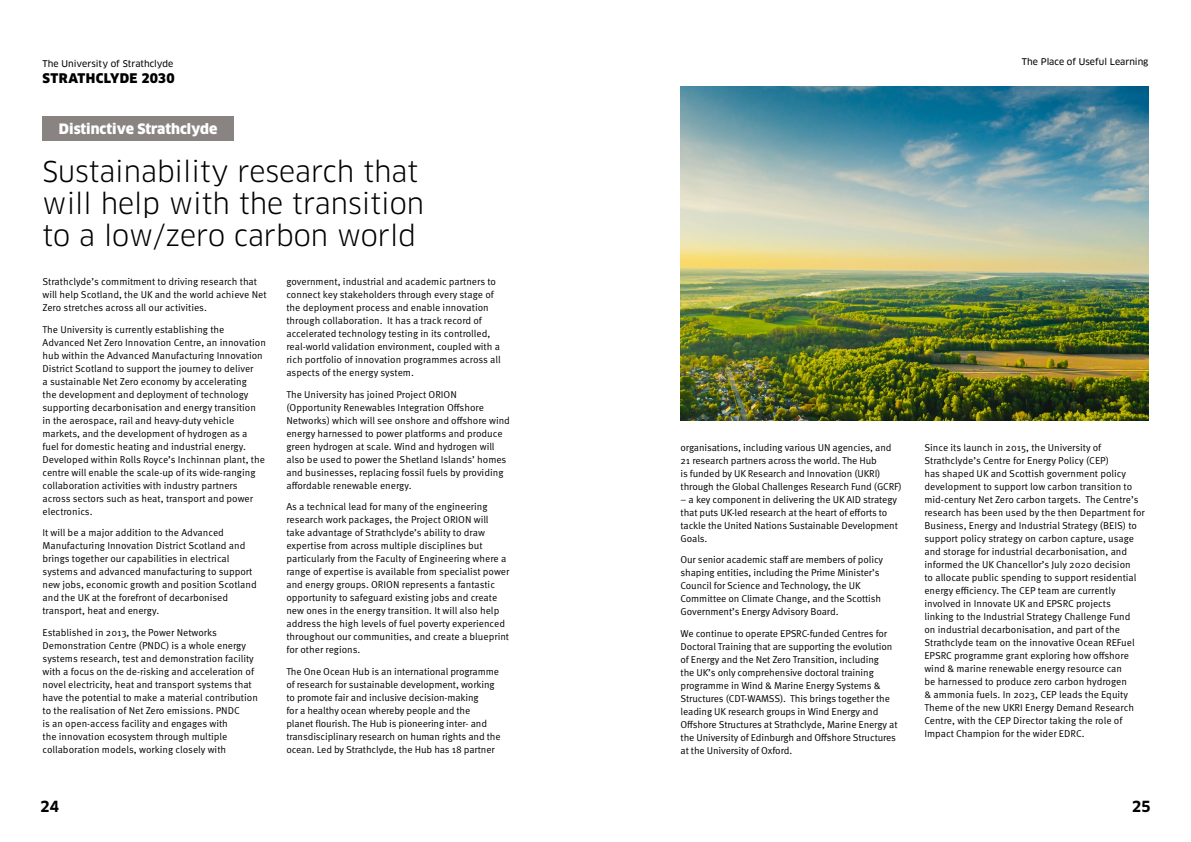
<style>
.page{position:relative;width:1191px;height:842px;background:#fff}
.page>*{position:absolute;margin:0;border:0;box-sizing:border-box;transform-origin:0 0}
.t1{font:28px/32px "Clan OT";color:#000}
.t2{font:700 15px "Clan OT";color:#000}
.t3{font:900 14px "Clan OT";color:#fff}
.t4{font:900 13px "Clan OT";letter-spacing:.025em;color:#000}
.t5{font:10px/13px "Meta OT Norm";letter-spacing:-.005em;color:#000}
.t6{font:9px "Clan OT News";color:#000}
</style>
<div class="page">
<img style="left:680px;top:86px;width:468px;height:335px">
<div style="left:43px;top:116px;width:191px;height:25px;background:#898381"></div>
<p class="t6" style="left:43px;top:58px;width:132px">The University of Strathclyde</p>
<h3 class="t4" style="left:43px;top:70px;width:134px">STRATHCLYDE 2030</h3>
<p class="t3" style="left:59px;top:121px;width:160px">Distinctive Strathclyde</p>
<p class="t1" style="left:43px;top:155px;width:383px">Sustainability research that will help with the transition to a low/zero carbon world</p>
<p class="t5" style="left:43px;top:275px;width:225px">Strathclyde’s commitment to driving research that will help Scotland, the UK and the world achieve Net<br>Zero stretches across all our activities.</p>
<p class="t5" style="left:43px;top:323px;width:225px">The University is currently establishing the Advanced Net Zero Innovation Centre, an innovation hub within the Advanced Manufacturing Innovation District Scotland to support the journey to deliver<br>a sustainable Net Zero economy by accelerating<br>the development and deployment of technology supporting decarbonisation and energy transition in the aerospace, rail and heavy-duty vehicle markets, and the development of hydrogen as a fuel for domestic heating and industrial energy.<br>Developed within Rolls Royce’s Inchinnan plant, the centre will enable the scale-up of its wide-ranging collaboration activities with industry partners across sectors such as heat, transport and power electronics.</p>
<p class="t5" style="left:43px;top:526px;width:216px">It will be a major addition to the Advanced Manufacturing Innovation District Scotland and brings together our capabilities in electrical systems and advanced manufacturing to support new jobs, economic growth and position Scotland and the UK at the forefront of decarbonised transport, heat and energy.</p>
<p class="t5" style="left:43px;top:626px;width:217px">Established in 2013, the Power Networks Demonstration Centre (PNDC) is a whole energy systems research, test and demonstration facility with a focus on the de-risking and acceleration of novel electricity, heat and transport systems that have the potential to make a material contribution to the realisation of Net Zero emissions. PNDC<br>is an open-access facility and engages with<br>the innovation ecosystem through multiple collaboration models, working closely with</p>
<p class="t5" style="left:286px;top:275px;width:216px">government, industrial and academic partners to connect key stakeholders through every stage of the deployment process and enable innovation through collaboration. It has a track record of accelerated technology testing in its controlled, real-world validation environment, coupled with a rich portfolio of innovation programmes across all aspects of the energy system.</p>
<p class="t5" style="left:286px;top:388px;width:225px">The University has joined Project ORION (Opportunity Renewables Integration Offshore Networks) which will see onshore and offshore wind energy harnessed to power platforms and produce green hydrogen at scale. Wind and hydrogen will also be used to power the Shetland Islands’ homes and businesses, replacing fossil fuels by providing affordable renewable energy.</p>
<p class="t5" style="left:286px;top:500px;width:224px">As a technical lead for many of the engineering research work packages, the Project ORION will take advantage of Strathclyde’s ability to draw expertise from across multiple disciplines but particularly from the Faculty of Engineering where a range of expertise is available from specialist power and energy groups. ORION represents a fantastic opportunity to safeguard existing jobs and create new ones in the energy transition. It will also help address the high levels of fuel poverty experienced throughout our communities, and create a blueprint for other regions.</p>
<p class="t5" style="left:286px;top:665px;width:216px">The One Ocean Hub is an international programme of research for sustainable development, working to promote fair and inclusive decision-making<br>for a healthy ocean whereby people and the<br>planet flourish. The Hub is pioneering inter- and transdisciplinary research on human rights and the ocean. Led by Strathclyde, the Hub has 18 partner</p>
<p class="t6" style="left:1021px;top:57px;width:128px">The Place of Useful Learning</p>
<p class="t5" style="left:680px;top:441px;width:223px">organisations, including various UN agencies, and 21 research partners across the world. The Hub<br>is funded by UK Research and Innovation (UKRI) through the Global Challenges Research Fund (GCRF)</p>
<p class="t5" style="left:680px;top:493px;width:219px">– a key component in delivering the UK AID strategy that puts UK-led research at the heart of efforts to tackle the United Nations Sustainable Development Goals.</p>
<p class="t5" style="left:680px;top:553px;width:204px">Our senior academic staff are members of policy shaping entities, including the Prime Minister’s Council for Science and Technology, the UK Committee on Climate Change, and the Scottish Government’s Energy Advisory Board.</p>
<p class="t5" style="left:680px;top:627px;width:218px">We continue to operate EPSRC-funded Centres for Doctoral Training that are supporting the evolution of Energy and the Net Zero Transition, including<br>the UK’s only comprehensive doctoral training programme in Wind &amp; Marine Energy Systems &amp; Structures (CDT-WAMSS). This brings together the leading UK research groups in Wind Energy and Offshore Structures at Strathclyde, Marine Energy at the University of Edinburgh and Offshore Structures at the University of Oxford.</p>
<p class="t5" style="left:924px;top:441px;width:222px">Since its launch in 2015, the University of Strathclyde’s Centre for Energy Policy (CEP)<br>has shaped UK and Scottish government policy development to support low carbon transition to mid-century Net Zero carbon targets. The Centre’s research has been used by the then Department for Business, Energy and Industrial Strategy (BEIS) to support policy strategy on carbon capture, usage and storage for industrial decarbonisation, and informed the UK Chancellor’s July 2020 decision<br>to allocate public spending to support residential energy efficiency. The CEP team are currently involved in Innovate UK and EPSRC projects<br>linking to the Industrial Strategy Challenge Fund<br>on industrial decarbonisation, and part of the Strathclyde team on the innovative Ocean REFuel EPSRC programme grant exploring how offshore wind &amp; marine renewable energy resource can<br>be harnessed to produce zero carbon hydrogen<br>&amp; ammonia fuels. In 2023, CEP leads the Equity Theme of the new UKRI Energy Demand Research Centre, with the CEP Director taking the role of Impact Champion for the wider EDRC.</p>
<h2 class="t2" style="left:40px;top:798px;width:21px">24</h2>
<h2 class="t2" style="left:1132px;top:798px;width:20px">25</h2>
</div>
